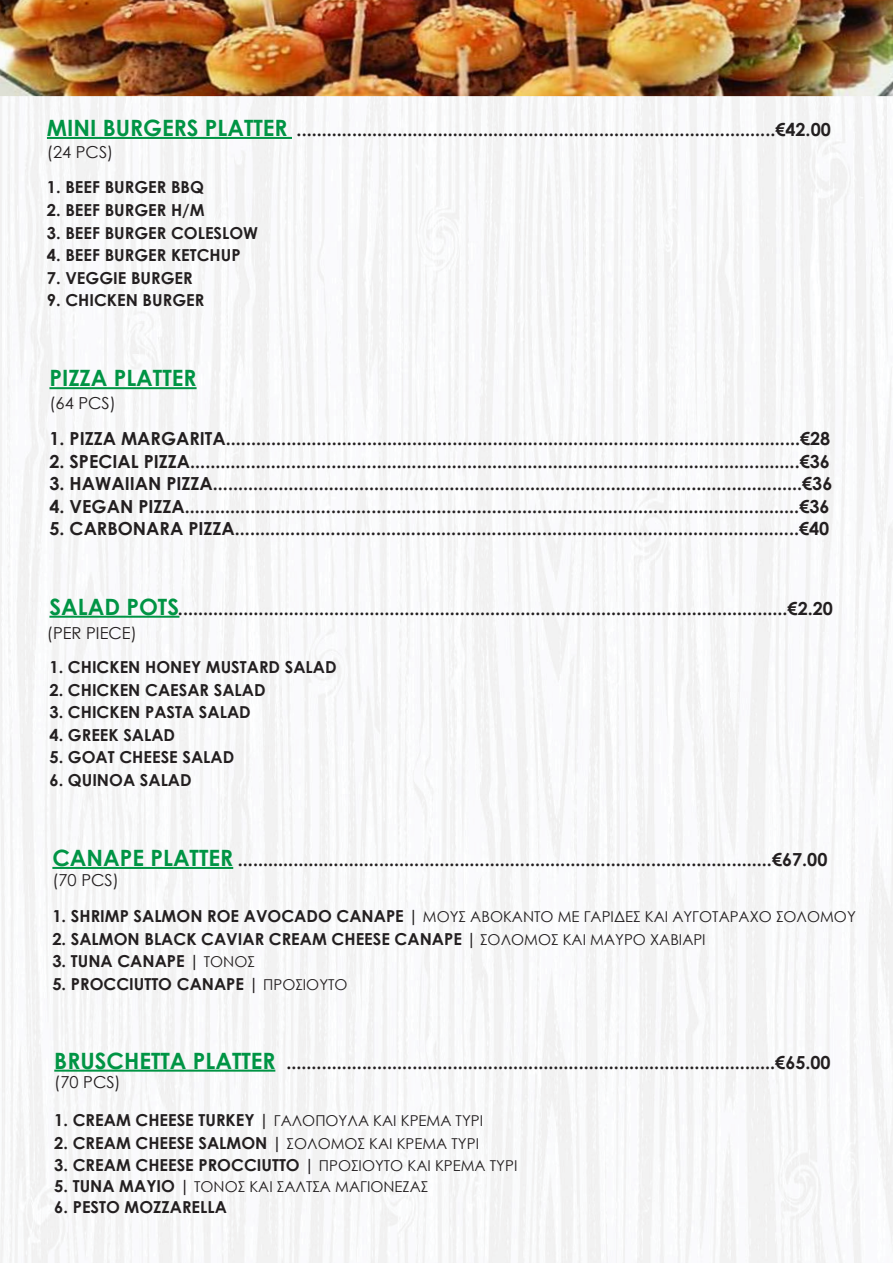
<style>
.page{position:relative;width:893px;height:1263px;background:#fff}
.page>*{position:absolute;margin:0;border:0;box-sizing:border-box;transform-origin:0 0}
.t1{font:700 22.5px "Century Gothic";color:#009444}
.t2{font:700 18px "Century Gothic";color:#231f20}
.t3{font:700 16.5px "Century Gothic";color:#231f20}
.t4{font:16.5px "Century Gothic";color:#231f20}
.t5{font:15px "Century Gothic";color:#231f20}
.s1{font-size:22.5px;color:#009444}
.s2{font-weight:700;font-size:16.5px}
.s3{font-weight:400;font-size:15px}
</style>
<div class="page">
<img style="left:0;top:0;width:893px;height:96px">
<hr style="left:47px;top:137px;width:245px;height:2px;background:#009444">
<hr style="left:49px;top:387px;width:148px;height:2px;background:#009444">
<hr style="left:49px;top:616px;width:130px;height:2px;background:#009444">
<hr style="left:52px;top:867px;width:181px;height:2px;background:#009444">
<hr style="left:54px;top:1069px;width:221px;height:3px;background:#009444">
<p class="t2" style="left:47px;top:116px;width:785px"><span class="s1">MINI BURGERS PLATTER</span> ...............................................................................................€42.00</p>
<p class="t4" style="left:47px;top:141px;width:68px">(24 PCS)</p>
<p class="t3" style="left:47px;top:175px;width:159px">1. BEEF BURGER BBQ</p>
<p class="t3" style="left:47px;top:197px;width:159px">2. BEEF BURGER H/M</p>
<p class="t3" style="left:47px;top:220px;width:213px">3. BEEF BURGER COLESLOW</p>
<p class="t3" style="left:47px;top:242px;width:195px">4. BEEF BURGER KETCHUP</p>
<p class="t3" style="left:47px;top:265px;width:147px">7. VEGGIE BURGER</p>
<p class="t3" style="left:47px;top:287px;width:159px">9. CHICKEN BURGER</p>
<p class="t1" style="left:49px;top:361px;width:149px">PIZZA PLATTER</p>
<p class="t4" style="left:49px;top:391px;width:68px">(64 PCS)</p>
<p class="t2" style="left:49px;top:425px;width:782px">1. PIZZA MARGARITA..................................................................................................................€28</p>
<p class="t2" style="left:49px;top:447px;width:782px">2. SPECIAL PIZZA.........................................................................................................................€36</p>
<p class="t2" style="left:49px;top:470px;width:784px">3. HAWAIIAN PIZZA.....................................................................................................................€36</p>
<p class="t2" style="left:49px;top:492px;width:782px">4. VEGAN PIZZA..........................................................................................................................€36</p>
<p class="t2" style="left:49px;top:515px;width:781px">5. CARBONARA PIZZA................................................................................................................€40</p>
<p class="t2" style="left:49px;top:594px;width:785px"><span class="s1">SALAD POTS</span> .........................................................................................................................€2.20</p>
<p class="t4" style="left:47px;top:621px;width:91px">(PER PIECE)</p>
<p class="t3" style="left:49px;top:655px;width:289px">1. CHICKEN HONEY MUSTARD SALAD</p>
<p class="t3" style="left:49px;top:677px;width:218px">2. CHICKEN CAESAR SALAD</p>
<p class="t3" style="left:49px;top:700px;width:203px">3. CHICKEN PASTA SALAD</p>
<p class="t3" style="left:49px;top:722px;width:127px">4. GREEK SALAD</p>
<p class="t3" style="left:49px;top:745px;width:186px">5. GOAT CHEESE SALAD</p>
<p class="t3" style="left:49px;top:767px;width:144px">6. QUINOA SALAD</p>
<p class="t2" style="left:52px;top:846px;width:776px"><span class="s1">CANAPE PLATTER</span> ..........................................................................................................€67.00</p>
<p class="t4" style="left:52px;top:868px;width:68px">(70 PCS)</p>
<p class="t5" style="left:52px;top:906px;width:805px"><span class="s2">1. SHRIMP SALMON ROE AVOCADO CANAPE |</span> ΜΟΥΣ ΑΒΟΚΑΝΤΟ ΜΕ ΓΑΡΙΔΕΣ ΚΑΙ ΑΥΓΟΤΑΡΑΧΟ ΣΟΛΟΜΟΥ</p>
<p class="t3" style="left:52px;top:926px;width:655px">2. SALMON BLACK CAVIAR CREAM CHEESE CANAPE | <span class="s3">ΣΟΛΟΜΟΣ ΚΑΙ ΜΑΥΡΟ ΧΑΒΙΑΡΙ</span></p>
<p class="t3" style="left:52px;top:949px;width:204px">3. TUNA CANAPE | <span class="s3">ΤΟΝΟΣ</span></p>
<p class="t3" style="left:52px;top:971px;width:297px">5. PROCCIUTTO CANAPE | <span class="s3">ΠΡΟΣΙΟΥΤΟ</span></p>
<p class="t2" style="left:54px;top:1048px;width:778px"><span class="s1">BRUSCHETTA PLATTER</span> .................................................................................................€65.00</p>
<p class="t4" style="left:54px;top:1071px;width:68px">(70 PCS)</p>
<p class="t5" style="left:54px;top:1110px;width:430px"><span class="s2">1. CREAM CHEESE TURKEY |</span> ΓΑΛΟΠΟΥΛΑ ΚΑΙ ΚΡΕΜΑ ΤΥΡΙ</p>
<p class="t3" style="left:54px;top:1130px;width:426px">2. CREAM CHEESE SALMON | <span class="s3">ΣΟΛΟΜΟΣ ΚΑΙ ΚΡΕΜΑ ΤΥΡΙ</span></p>
<p class="t3" style="left:54px;top:1153px;width:465px">3. CREAM CHEESE PROCCIUTTO | <span class="s3">ΠΡΟΣΙΟΥΤΟ ΚΑΙ ΚΡΕΜΑ ΤΥΡΙ</span></p>
<p class="t5" style="left:54px;top:1176px;width:376px"><span class="s2">5. TUNA MAYIO |</span> ΤΟΝΟΣ ΚΑΙ ΣΑΛΤΣΑ ΜΑΓΙΟΝΕΖΑΣ</p>
<p class="t3" style="left:54px;top:1195px;width:174px">6. PESTO MOZZARELLA</p>
</div>
